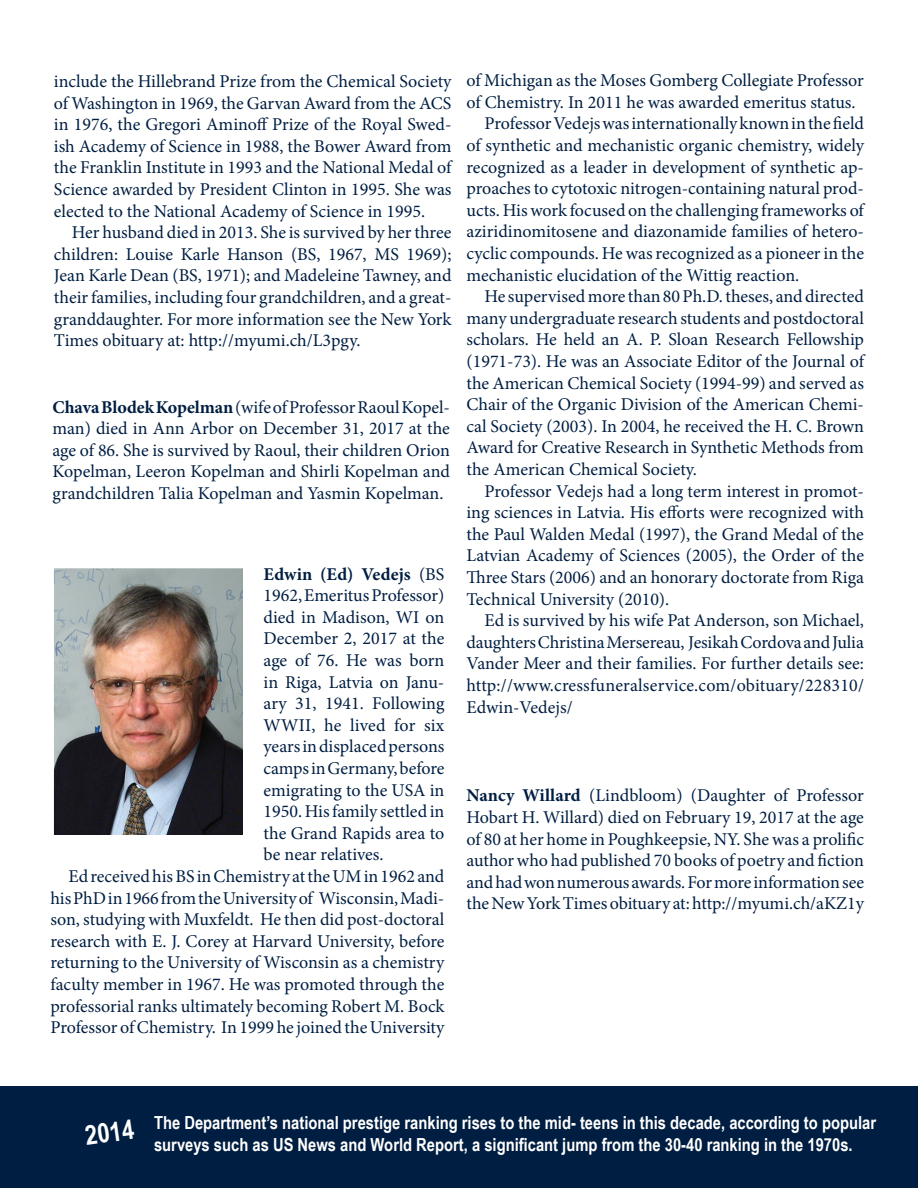
<style>
.page{position:relative;width:918px;height:1188px;background:#fff}
.page>*{position:absolute;margin:0;border:0;box-sizing:border-box;transform-origin:0 0}
.t1{font:700 27px "Arial Narrow";color:#fff}
.t2{font:18px/21.6px "Minion Pro";color:#001e41;text-align:justify}
.t3{font:700 18px "Arial Narrow";color:#fff}
.t4{font:700 18px "Minion Pro";letter-spacing:.005em;color:#001e41}
.s1{font-weight:700}
.s2{font-weight:400}
</style>
<div class="page">
<div style="left:0;top:1086px;width:918px;height:102px;background:#001e41"></div>
<img style="left:54px;top:569px;width:189px;height:266px">
<p class="t2" style="left:54px;top:71px;width:399px">include the Hillebrand Prize from the Chemical Society of Washington in 1969, the Garvan Award from the ACS in 1976, the Gregori Aminoff Prize of the Royal Swed&shy;ish Academy of Science in 1988, the Bower Award from the Franklin Institute in 1993 and the National Medal of Science awarded by President Clinton in 1995. She was elected to the National Academy of Science in 1995.</p>
<p class="t2" style="left:54px;top:222px;width:399px;text-indent:18px">Her husband died in 2013. She is survived by her three children: Louise Karle Hanson (BS, 1967, MS 1969); Jean Karle Dean (BS, 1971); and Madeleine Tawney, and their families, including four grandchildren, and a great&shy;granddaughter. For more information see the New York Times obituary at: http://myumi.ch/L3pgy.</p>
<p class="t2" style="left:52px;top:396px;width:399px"><span class="s1">Chava Blodek Kopelman</span> (wife of Professor Raoul Kopel&shy;man) died in Ann Arbor on December 31, 2017 at the age of 86. She is survived by Raoul, their children Orion Kopelman, Leeron Kopelman and Shirli Kopelman and grandchildren Talia Kopelman and Yasmin Kopelman.</p>
<p class="t4" style="left:264px;top:561px;width:182px">Edwin (Ed) Vedejs <span class="s2">(BS</span></p>
<p class="t2" style="left:264px;top:585px;width:182px">1962, Emeritus Professor)</p>
<p class="t2" style="left:264px;top:606px;width:182px">died in Madison, WI on</p>
<p class="t2" style="left:264px;top:628px;width:182px">December 2, 2017 at the</p>
<p class="t2" style="left:264px;top:650px;width:182px">age of 76. He was born</p>
<p class="t2" style="left:264px;top:671px;width:182px">in Riga, Latvia on Janu-</p>
<p class="t2" style="left:264px;top:693px;width:182px">ary 31, 1941. Following</p>
<p class="t2" style="left:264px;top:714px;width:182px">WWII, he lived for six</p>
<p class="t2" style="left:264px;top:736px;width:182px">years in displaced persons</p>
<p class="t2" style="left:264px;top:758px;width:182px">camps in Germany, before</p>
<p class="t2" style="left:264px;top:779px;width:182px">emigrating to the USA in</p>
<p class="t2" style="left:264px;top:801px;width:182px">1950. His family settled in</p>
<p class="t2" style="left:264px;top:822px;width:182px">the Grand Rapids area to</p>
<p class="t2" style="left:264px;top:844px;width:122px">be near relatives.</p>
<p class="t2" style="left:68px;top:866px;width:377px">Ed received his BS in Chemistry at the UM in 1962 and</p>
<p class="t2" style="left:50px;top:887px;width:395px">his PhD in 1966 from the University of Wisconsin, Madi-</p>
<p class="t2" style="left:50px;top:909px;width:396px">son, studying with Muxfeldt. He then did post-doctoral</p>
<p class="t2" style="left:50px;top:930px;width:396px">research with E. J. Corey at Harvard University, before</p>
<p class="t2" style="left:50px;top:952px;width:395px">returning to the University of Wisconsin as a chemistry</p>
<p class="t2" style="left:50px;top:974px;width:395px">faculty member in 1967. He was promoted through the</p>
<p class="t2" style="left:50px;top:995px;width:396px">professorial ranks ultimately becoming Robert M. Bock</p>
<p class="t2" style="left:50px;top:1017px;width:396px">Professor of Chemistry. In 1999 he joined the University</p>
<p class="t2" style="left:466px;top:70px;width:399px">of Michigan as the Moses Gomberg Collegiate Professor</p>
<p class="t2" style="left:466px;top:91px;width:391px">of Chemistry. In 2011 he was awarded emeritus status.</p>
<p class="t2" style="left:484px;top:113px;width:381px">Professor Vedejs was internationally known in the field</p>
<p class="t2" style="left:466px;top:135px;width:399px">of synthetic and mechanistic organic chemistry, widely</p>
<p class="t2" style="left:466px;top:156px;width:399px">recognized as a leader in development of synthetic ap-</p>
<p class="t2" style="left:466px;top:178px;width:399px">proaches to cytotoxic nitrogen-containing natural prod-</p>
<p class="t2" style="left:466px;top:199px;width:399px">ucts. His work focused on the challenging frameworks of</p>
<p class="t2" style="left:466px;top:221px;width:399px">aziridinomitosene and diazonamide families of hetero-</p>
<p class="t2" style="left:466px;top:243px;width:399px">cyclic compounds. He was recognized as a pioneer in the</p>
<p class="t2" style="left:466px;top:264px;width:334px">mechanistic elucidation of the Wittig reaction.</p>
<p class="t2" style="left:484px;top:286px;width:381px">He supervised more than 80 Ph.D. theses, and directed</p>
<p class="t2" style="left:466px;top:307px;width:399px">many undergraduate research students and postdoctoral</p>
<p class="t2" style="left:466px;top:329px;width:399px">scholars. He held an A. P. Sloan Research Fellowship</p>
<p class="t2" style="left:466px;top:351px;width:399px">(1971-73). He was an Associate Editor of the Journal of</p>
<p class="t2" style="left:466px;top:372px;width:399px">the American Chemical Society (1994-99) and served as</p>
<p class="t2" style="left:466px;top:394px;width:399px">Chair of the Organic Division of the American Chemi-</p>
<p class="t2" style="left:466px;top:415px;width:399px">cal Society (2003). In 2004, he received the H. C. Brown</p>
<p class="t2" style="left:466px;top:437px;width:399px">Award for Creative Research in Synthetic Methods from</p>
<p class="t2" style="left:466px;top:459px;width:232px">the American Chemical Society.</p>
<p class="t2" style="left:484px;top:480px;width:381px">Professor Vedejs had a long term interest in promot-</p>
<p class="t2" style="left:466px;top:502px;width:399px">ing sciences in Latvia. His efforts were recognized with</p>
<p class="t2" style="left:466px;top:523px;width:399px">the Paul Walden Medal (1997), the Grand Medal of the</p>
<p class="t2" style="left:466px;top:545px;width:399px">Latvian Academy of Sciences (2005), the Order of the</p>
<p class="t2" style="left:466px;top:567px;width:399px">Three Stars (2006) and an honorary doctorate from Riga</p>
<p class="t2" style="left:466px;top:588px;width:204px">Technical University (2010).</p>
<p class="t2" style="left:484px;top:610px;width:381px">Ed is survived by his wife Pat Anderson, son Michael,</p>
<p class="t2" style="left:466px;top:631px;width:399px">daughters Christina Mersereau, Jesikah Cordova and Julia</p>
<p class="t2" style="left:466px;top:653px;width:399px">Vander Meer and their families. For further details see:</p>
<p class="t2" style="left:466px;top:675px;width:399px">http://www.cressfuneralservice.com/obituary/228310/</p>
<p class="t2" style="left:466px;top:696px;width:108px">Edwin-Vedejs/</p>
<p class="t2" style="left:466px;top:785px;width:399px"><span class="s1">Nancy Willard</span> (Lindbloom) (Daughter of Professor Hobart H. Willard) died on February 19, 2017 at the age of 80 at her home in Poughkeepsie, NY. She was a prolific author who had published 70 books of poetry and fiction and had won numerous awards. For more information see the New York Times obituary at: http://myumi.ch/aKZ1y</p>
<h1 class="t1" style="left:82px;top:1115px;width:51px;rotate:-8deg">2014</h1>
<p class="t3" style="left:154px;top:1109px;width:724px">The Department’s national prestige ranking rises to the mid- teens in this decade, according to popular</p>
<p class="t3" style="left:154px;top:1131px;width:700px">surveys such as US News and World Report, a significant jump from the 30-40 ranking in the 1970s.</p>
</div>
